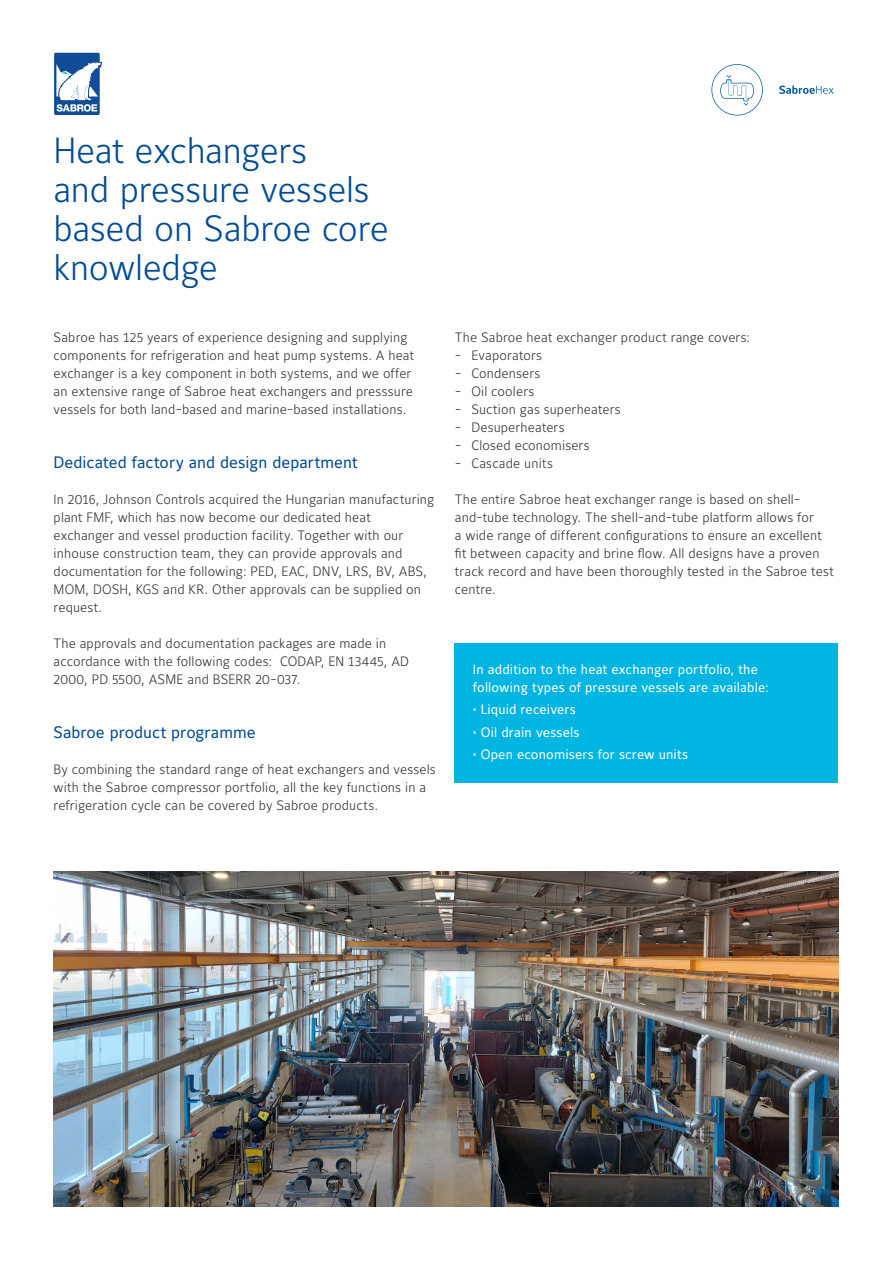
<style>
.page{position:relative;width:893px;height:1263px;background:#fff}
.page>*{position:absolute;margin:0;border:0;box-sizing:border-box;transform-origin:0 0}
.t1{font:300 36px/39px "Maurea Jci Lf ML";letter-spacing:-.01em;color:#004b96}
.t2{font:16.5px "Maurea Jci Lf ML";color:#004b96}
.t3{font:300 13.5px/18px "Maurea Jci Lf ML";letter-spacing:.01em;color:#333332}
.t4{font:13.5px/18px "Maurea Jci Lf ML";letter-spacing:.01em;color:#fff}
</style>
<div class="page">
<div style="left:455px;top:643px;width:383px;height:140px;background:#00b5e2"></div>
<img style="left:54px;top:872px;width:784px;height:334px">
<svg style="left:54px;top:53px;width:48px;height:62px"></svg>
<svg style="left:779px;top:86px;width:55px;height:8px"></svg>
<svg style="left:711px;top:64px;width:52px;height:51px"></svg>
<h1 class="t1" style="left:53px;top:130px;width:337px">Heat exchangers<br>and pressure vessels based on Sabroe core knowledge</h1>
<p class="t3" style="left:54px;top:328px;width:362px">Sabroe has 125 years of experience designing and supplying components for refrigeration and heat pump systems. A heat exchanger is a key component in both systems, and we offer an extensive range of Sabroe heat exchangers and presssure vessels for both land-based and marine-based installations.</p>
<p class="t2" style="left:54px;top:452px;width:306px">Dedicated factory and design department</p>
<p class="t3" style="left:54px;top:490px;width:382px">In 2016, Johnson Controls acquired the Hungarian manufacturing plant FMF, which has now become our dedicated heat exchanger and vessel production facility. Together with our inhouse construction team, they can provide approvals and documentation for the following: PED, EAC, DNV, LRS, BV, ABS, MOM, DOSH, KGS and KR. Other approvals can be supplied on request.</p>
<p class="t3" style="left:54px;top:634px;width:357px">The approvals and documentation packages are made in accordance with the following codes: CODAP, EN 13445, AD<br>2000, PD 5500, ASME and BSERR 20-037.</p>
<p class="t2" style="left:54px;top:722px;width:204px">Sabroe product programme</p>
<p class="t3" style="left:54px;top:760px;width:384px">By combining the standard range of heat exchangers and vessels with the Sabroe compressor portfolio, all the key functions in a refrigeration cycle can be covered by Sabroe products.</p>
<p class="t3" style="left:455px;top:328px;width:297px">The Sabroe heat exchanger product range covers:</p>
<p class="t3" style="left:455px;top:346px;width:89px">- Evaporators</p>
<p class="t3" style="left:455px;top:364px;width:87px">- Condensers</p>
<p class="t3" style="left:455px;top:382px;width:81px">- Oil coolers</p>
<p class="t3" style="left:455px;top:400px;width:167px">- Suction gas superheaters</p>
<p class="t3" style="left:455px;top:418px;width:111px">- Desuperheaters</p>
<p class="t3" style="left:455px;top:436px;width:136px">- Closed economisers</p>
<p class="t3" style="left:455px;top:454px;width:100px">- Cascade units</p>
<p class="t3" style="left:455px;top:490px;width:380px">The entire Sabroe heat exchanger range is based on shell&shy;and-tube technology. The shell-and-tube platform allows for<br>a wide range of different configurations to ensure an excellent fit between capacity and brine flow. All designs have a proven track record and have been thoroughly tested in the Sabroe test centre.</p>
<p class="t4" style="left:473px;top:660px;width:298px">In addition to the heat exchanger portfolio, the following types of pressure vessels are available:</p>
<p class="t4" style="left:473px;top:700px;width:105px">• Liquid receivers</p>
<p class="t4" style="left:473px;top:723px;width:108px">• Oil drain vessels</p>
<p class="t4" style="left:473px;top:745px;width:217px">• Open economisers for screw units</p>
</div>
